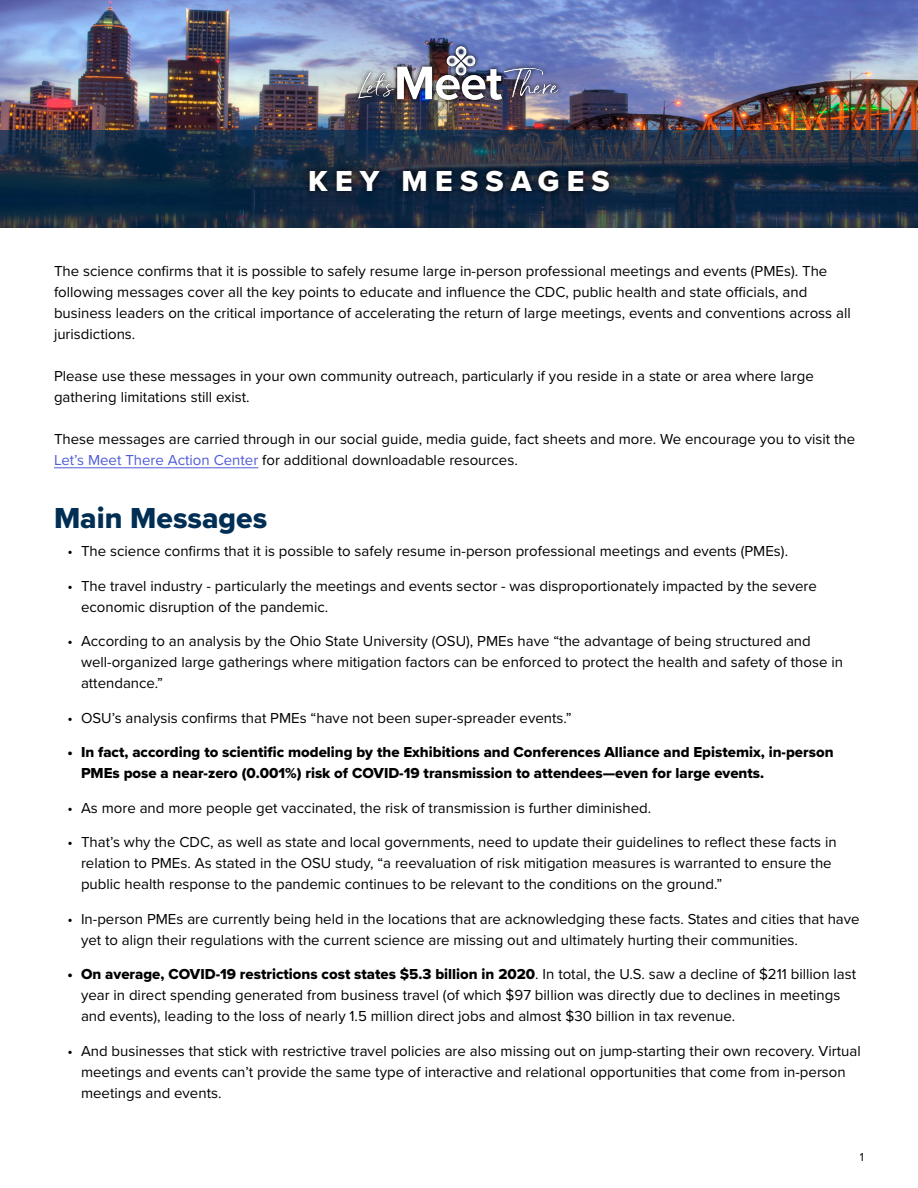
<style>
.page{position:relative;width:918px;height:1188px;background:#fff}
.page>*{position:absolute;margin:0;border:0;box-sizing:border-box;transform-origin:0 0}
.t1{font:30px "Proxima Nova Extrabld";color:#002e54}
.t2{font:30px "Proxima Nova Extrabld";letter-spacing:.24em;color:#fff}
.t3{font:15px/21px "Proxima Nova";color:#000}
.t4{font:15px/21px "Proxima Nova Extrabld";color:#000}
.t5{font:12px "Proxima Nova";color:#000}
.s1{color:#4f5cd6}
.s2{font-family:"Proxima Nova Extrabld"}
</style>
<div class="page">
<img style="left:0;top:0;width:918px;height:131px">
<svg style="left:0;top:131px;width:918px;height:97px;background:#1a2d43"></svg>
<hr style="left:54px;top:467px;width:204px;height:1px;background:#4f5cd6">
<div style="left:354px;top:42px;width:210px;height:62px;background:#000;opacity:.95"></div>
<img style="left:357px;top:45px;width:204px;height:55px">
<div style="left:302px;top:162px;width:315px;height:38px;background:#000;opacity:.95"></div>
<p class="t2" style="left:308px;top:159px;width:303px">KEY MESSAGES</p>
<p class="t3" style="left:54px;top:260px;width:798px">The science confirms that it is possible to safely resume large in-person professional meetings and events (PMEs). The following messages cover all the key points to educate and influence the CDC, public health and state officials, and business leaders on the critical importance of accelerating the return of large meetings, events and conventions across all jurisdictions.</p>
<p class="t3" style="left:54px;top:365px;width:761px">Please use these messages in your own community outreach, particularly if you reside in a state or area where large gathering limitations still exist.</p>
<p class="t3" style="left:54px;top:428px;width:803px">These messages are carried through in our social guide, media guide, fact sheets and more. We encourage you to visit the<br><span class="s1">Let’s Meet There Action Center</span> for additional downloadable resources.</p>
<p class="t1" style="left:54px;top:496px;width:215px">Main Messages</p>
<p class="t3" style="left:68px;top:540px;width:722px">• The science confirms that it is possible to safely resume in-person professional meetings and events (PMEs).</p>
<p class="t3" style="left:81px;top:575px;width:737px;text-indent:-14px">• The travel industry - particularly the meetings and events sector - was disproportionately impacted by the severe economic disruption of the pandemic.</p>
<p class="t3" style="left:81px;top:630px;width:764px;text-indent:-14px">• According to an analysis by the Ohio State University (OSU), PMEs have “the advantage of being structured and well-organized large gatherings where mitigation factors can be enforced to protect the health and safety of those in attendance.”</p>
<p class="t3" style="left:68px;top:707px;width:506px">• OSU’s analysis confirms that PMEs “have not been super-spreader events.”</p>
<p class="t4" style="left:81px;top:741px;width:754px;text-indent:-14px">• In fact, according to scientific modeling by the Exhibitions and Conferences Alliance and Epistemix, in-person<br>PMEs pose a near-zero (0.001%) risk of COVID-19 transmission to attendees—even for large events.</p>
<p class="t3" style="left:68px;top:797px;width:585px">• As more and more people get vaccinated, the risk of transmission is further diminished.</p>
<p class="t3" style="left:81px;top:831px;width:757px;text-indent:-14px">• That’s why the CDC, as well as state and local governments, need to update their guidelines to reflect these facts in relation to PMEs. As stated in the OSU study, “a reevaluation of risk mitigation measures is warranted to ensure the public health response to the pandemic continues to be relevant to the conditions on the ground.”</p>
<p class="t3" style="left:81px;top:908px;width:780px;text-indent:-14px">• In-person PMEs are currently being held in the locations that are acknowledging these facts. States and cities that have yet to align their regulations with the current science are missing out and ultimately hurting their communities.</p>
<p class="t3" style="left:81px;top:963px;width:777px;text-indent:-14px"><span class="s2">• On average, COVID-19 restrictions cost states $5.3 billion in 2020</span>. In total, the U.S. saw a decline of $211 billion last year in direct spending generated from business travel (of which $97 billion was directly due to declines in meetings and events), leading to the loss of nearly 1.5 million direct jobs and almost $30 billion in tax revenue.</p>
<p class="t3" style="left:81px;top:1040px;width:781px;text-indent:-14px">• And businesses that stick with restrictive travel policies are also missing out on jump-starting their own recovery. Virtual meetings and events can’t provide the same type of interactive and relational opportunities that come from in-person meetings and events.</p>
<p class="t5" style="left:860px;top:1148px;width:6px">1</p>
</div>
